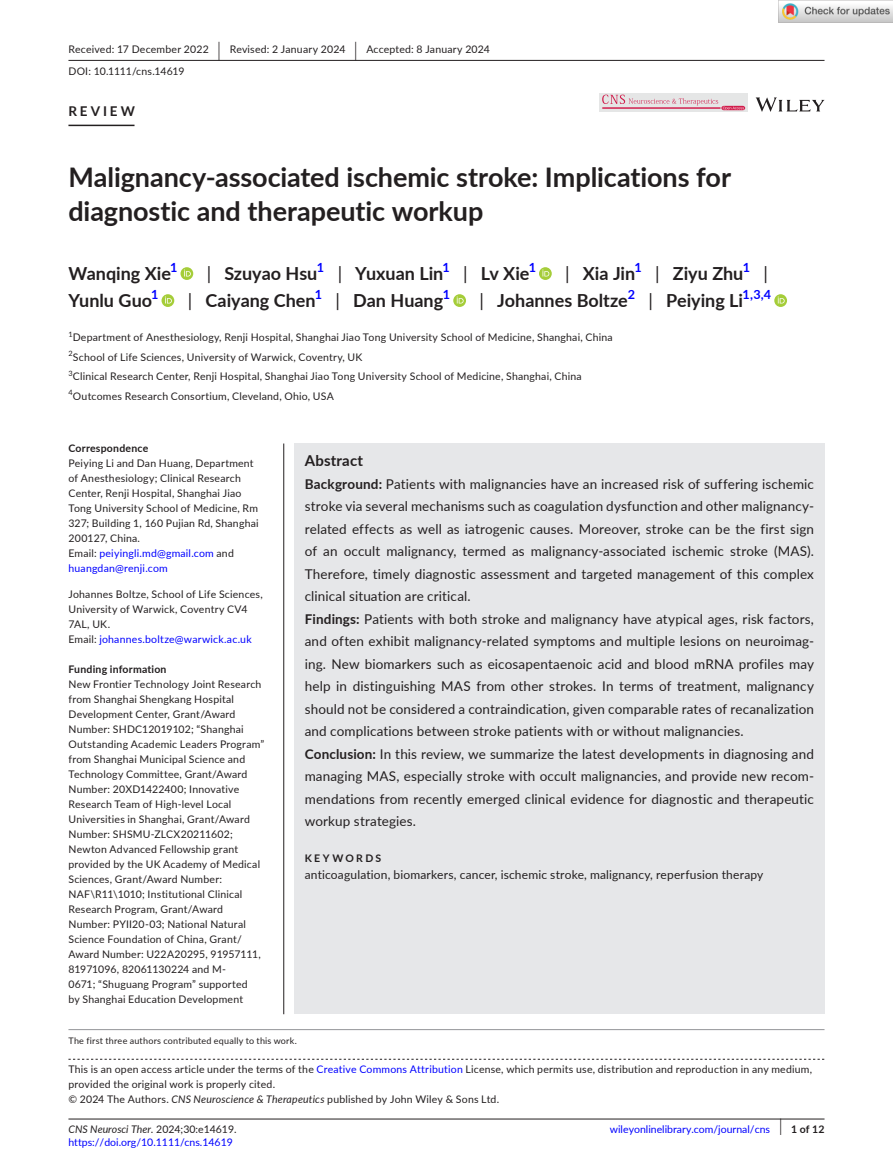
<style>
.page{position:relative;width:893px;height:1174px;background:#fff}
.page>*{position:absolute;margin:0;border:0;box-sizing:border-box;transform-origin:0 0}
.t1{font:700 27px/34.5px "Lato";letter-spacing:-.005em;color:#231f20}
.t2{font:700 18px "Lato";color:#231f20}
.t3{font:18px "Lato";color:#231f20}
.t4{font:700 15px "Lato";letter-spacing:.015em;color:#231f20}
.t5{font:13.5px/22.5px "Lato";letter-spacing:.01em;color:#231f20}
.t6{font:700 13.5px "Lato";letter-spacing:.215em;color:#231f20}
.t7{font:700 12.6px "Lato";color:#00f}
.t8{font:12px "Lato";letter-spacing:.015em;color:#231f20}
.t9{font:10.5px/15px "Lato";letter-spacing:.02em;color:#231f20}
.t10{font:10.5px "Lato";color:#00f}
.t11{font:700 10.5px "Lato";letter-spacing:.02em;color:#231f20}
.t12{font:italic 10.5px "Lato";color:#231f20}
.t13{font:700 10.5px "Lato";letter-spacing:.22em;color:#231f20}
.t14{font:9px "Lato";letter-spacing:.025em;color:#231f20}
.t15{font:7.35px "Lato";color:#231f20}
.s1{font-size:19.65px}
.s2{font-weight:400}
.s3{color:#00f}
.s4{font-weight:700}
.s5{font-style:italic}
.s6{font-style:normal}
.s7{font-weight:400;font-size:17.4px}
</style>
<div class="page">
<hr style="left:68px;top:1118px;width:756px;height:1px;background:#231f20">
<svg style="left:756px;top:97px;width:68px;height:15px"></svg>
<div style="left:599px;top:93px;width:149px;height:19px;background:#e5e6e6"></div>
<hr style="left:721px;top:106px;width:24px;height:4px;background:#d11c4b;border-radius:2px">
<svg style="left:602px;top:95px;width:142px;height:15px"></svg>
<hr style="left:68px;top:60px;width:756px;height:1px;background:#231f20">
<hr style="left:68px;top:125px;width:67px;height:1px;background:#231f20">
<svg style="left:180px;top:267px;width:13px;height:13px"></svg>
<svg style="left:184px;top:269px;width:7px;height:7px"></svg>
<svg style="left:539px;top:267px;width:13px;height:13px"></svg>
<svg style="left:542px;top:269px;width:7px;height:7px"></svg>
<svg style="left:162px;top:294px;width:12px;height:13px"></svg>
<svg style="left:165px;top:296px;width:7px;height:7px"></svg>
<svg style="left:453px;top:294px;width:13px;height:13px"></svg>
<svg style="left:457px;top:296px;width:7px;height:7px"></svg>
<svg style="left:774px;top:294px;width:13px;height:13px"></svg>
<svg style="left:778px;top:296px;width:7px;height:7px"></svg>
<svg style="left:68px;top:1058px;width:756px;height:1px"></svg>
<hr style="left:68px;top:1029px;width:756px;height:1px;background:#939598">
<div style="left:294px;top:443px;width:530px;height:446px;background:#e6e7e9"></div>
<div style="left:294px;top:888px;width:530px;height:126px;background:#e6e7e9"></div>
<hr style="left:283px;top:443px;width:1px;height:571px;background:#231f20">
<img style="left:779px;top:0;width:114px;height:23px">
<p class="t9" style="left:68px;top:38px;width:423px;line-height:21.8px">Received: 17 December 2022 <span class="s1">|</span> Revised: 2 January 2024 <span class="s1">|</span> Accepted: 8 January 2024<br>DOI: 10.1111/cns.14619</p>
<p class="t6" style="left:68px;top:101px;width:68px">REVIEW</p>
<h1 class="t1" style="left:68px;top:159px;width:664px">Malignancy-associated ischemic stroke: Implications for diagnostic and therapeutic workup</h1>
<h2 class="t2" style="left:68px;top:260px;width:104px">Wanqing Xie</h2>
<p class="t7" style="left:170px;top:258px;width:9px">1</p>
<h2 class="t2" style="left:207px;top:260px;width:112px"><span class="s2">|</span> Szuyao Hsu</h2>
<p class="t7" style="left:317px;top:258px;width:9px">1</p>
<h2 class="t2" style="left:338px;top:260px;width:107px"><span class="s2">|</span> Yuxuan Lin</h2>
<p class="t7" style="left:442px;top:258px;width:9px">1</p>
<h2 class="t2" style="left:463px;top:260px;width:68px"><span class="s2">|</span> Lv Xie</h2>
<p class="t7" style="left:529px;top:258px;width:9px">1</p>
<h2 class="t2" style="left:565px;top:260px;width:72px"><span class="s2">|</span> Xia Jin</h2>
<p class="t7" style="left:634px;top:258px;width:9px">1</p>
<h2 class="t2" style="left:655px;top:260px;width:90px"><span class="s2">|</span> Ziyu Zhu</h2>
<p class="t7" style="left:743px;top:258px;width:9px">1</p>
<h2 class="t3" style="left:764px;top:260px;width:6px">|</h2>
<h2 class="t2" style="left:68px;top:287px;width:85px">Yunlu Guo</h2>
<p class="t7" style="left:151px;top:285px;width:9px">1</p>
<h2 class="t2" style="left:188px;top:287px;width:129px"><span class="s2">|</span> Caiyang Chen</h2>
<p class="t7" style="left:315px;top:285px;width:9px">1</p>
<h2 class="t2" style="left:336px;top:287px;width:109px"><span class="s2">|</span> Dan Huang</h2>
<p class="t7" style="left:443px;top:285px;width:9px">1</p>
<h2 class="t2" style="left:479px;top:287px;width:150px"><span class="s2">|</span> Johannes Boltze</h2>
<p class="t7" style="left:628px;top:285px;width:9px">2</p>
<h2 class="t2" style="left:649px;top:287px;width:96px"><span class="s2">|</span> Peiying Li</h2>
<p class="t7" style="left:742px;top:285px;width:30px">1,3,4</p>
<p class="t15" style="left:68px;top:329px;width:6px">1</p>
<p class="t9" style="left:73px;top:330px;width:541px">Department of Anesthesiology, Renji Hospital, Shanghai Jiao Tong University School of Medicine, Shanghai, China</p>
<p class="t15" style="left:68px;top:348px;width:6px">2</p>
<p class="t9" style="left:73px;top:349px;width:291px">School of Life Sciences, University of Warwick, Coventry, UK</p>
<p class="t15" style="left:68px;top:368px;width:6px">3</p>
<p class="t9" style="left:73px;top:369px;width:510px">Clinical Research Center, Renji Hospital, Shanghai Jiao Tong University School of Medicine, Shanghai, China</p>
<p class="t15" style="left:68px;top:387px;width:6px">4</p>
<p class="t9" style="left:73px;top:388px;width:262px">Outcomes Research Consortium, Cleveland, Ohio, USA</p>
<p class="t11" style="left:68px;top:440px;width:81px">Correspondence</p>
<p class="t9" style="left:68px;top:455px;width:192px">Peiying Li and Dan Huang, Department of Anesthesiology; Clinical Research Center, Renji Hospital, Shanghai Jiao Tong University School of Medicine, Rm 327; Building 1, 160 Pujian Rd, Shanghai 200127, China.<br>Email: <span class="s3">peiyingli.md@gmail.com</span> and <span class="s3">huangdan@renji.com</span></p>
<p class="t9" style="left:68px;top:586px;width:196px">Johannes Boltze, School of Life Sciences,<br>University of Warwick, Coventry CV4<br>7AL, UK.<br>Email: <span class="s3">johannes.boltze@warwick.ac.uk</span></p>
<p class="t11" style="left:68px;top:661px;width:100px">Funding information</p>
<p class="t9" style="left:68px;top:676px;width:197px">New Frontier Technology Joint Research from Shanghai Shengkang Hospital Development Center, Grant/Award Number: SHDC12019102; “Shanghai Outstanding Academic Leaders Program” from Shanghai Municipal Science and Technology Committee, Grant/Award Number: 20XD1422400; Innovative Research Team of High-level Local Universities in Shanghai, Grant/Award Number: SHSMU-ZLCX20211602; Newton Advanced Fellowship grant provided by the UK Academy of Medical Sciences, Grant/Award Number:<br>NAF\R11\1010; Institutional Clinical Research Program, Grant/Award Number: PYII20-03; National Natural Science Foundation of China, Grant/ Award Number: U22A20295, 91957111, 81971096, 82061130224 and M-<br>0671; “Shuguang Program” supported<br>by Shanghai Education Development</p>
<h3 class="t4" style="left:305px;top:449px;width:60px">Abstract</h3>
<p class="t5" style="left:305px;top:472px;width:511px"><span class="s4">Background:</span> Patients with malignancies have an increased risk of suffering ischemic stroke via several mechanisms such as coagulation dysfunction and other malignancy&shy;related effects as well as iatrogenic causes. Moreover, stroke can be the first sign of an occult malignancy, termed as malignancy-associated ischemic stroke (MAS).<br>Therefore, timely diagnostic assessment and targeted management of this complex clinical situation are critical.<br><span class="s4">Findings:</span> Patients with both stroke and malignancy have atypical ages, risk factors, and often exhibit malignancy-related symptoms and multiple lesions on neuroimag&shy;ing. New biomarkers such as eicosapentaenoic acid and blood mRNA profiles may help in distinguishing MAS from other strokes. In terms of treatment, malignancy should not be considered a contraindication, given comparable rates of recanalization and complications between stroke patients with or without malignancies.<br><span class="s4">Conclusion:</span> In this review, we summarize the latest developments in diagnosing and managing MAS, especially stroke with occult malignancies, and provide new recom&shy;mendations from recently emerged clinical evidence for diagnostic and therapeutic workup strategies.</p>
<p class="t13" style="left:305px;top:850px;width:78px">KEYWORDS</p>
<p class="t8" style="left:305px;top:865px;width:460px">anticoagulation, biomarkers, cancer, ischemic stroke, malignancy, reperfusion therapy</p>
<p class="t14" style="left:68px;top:1033px;width:230px">The first three authors contributed equally to this work.</p>
<p class="t9" style="left:68px;top:1061px;width:745px">This is an open access article under the terms of the <span class="s3">Creative Commons Attribution</span> License, which permits use, distribution and reproduction in any medium, provided the original work is properly cited.<br>© 2024 The Authors. <span class="s5">CNS Neuroscience &amp; Therapeutics</span> published by John Wiley &amp; Sons Ltd.</p>
<p class="t12" style="left:68px;top:1121px;width:170px">CNS Neurosci Ther. <span class="s6">2024;30:e14619.</span></p>
<p class="t11" style="left:779px;top:1121px;width:46px"><span class="s7">|</span> 1 of 12</p>
<p class="t10" style="left:68px;top:1135px;width:166px">https://doi.org/10.1111/cns.14619</p>
<p class="t10" style="left:610px;top:1121px;width:162px">wileyonlinelibrary.com/journal/cns</p>
</div>
